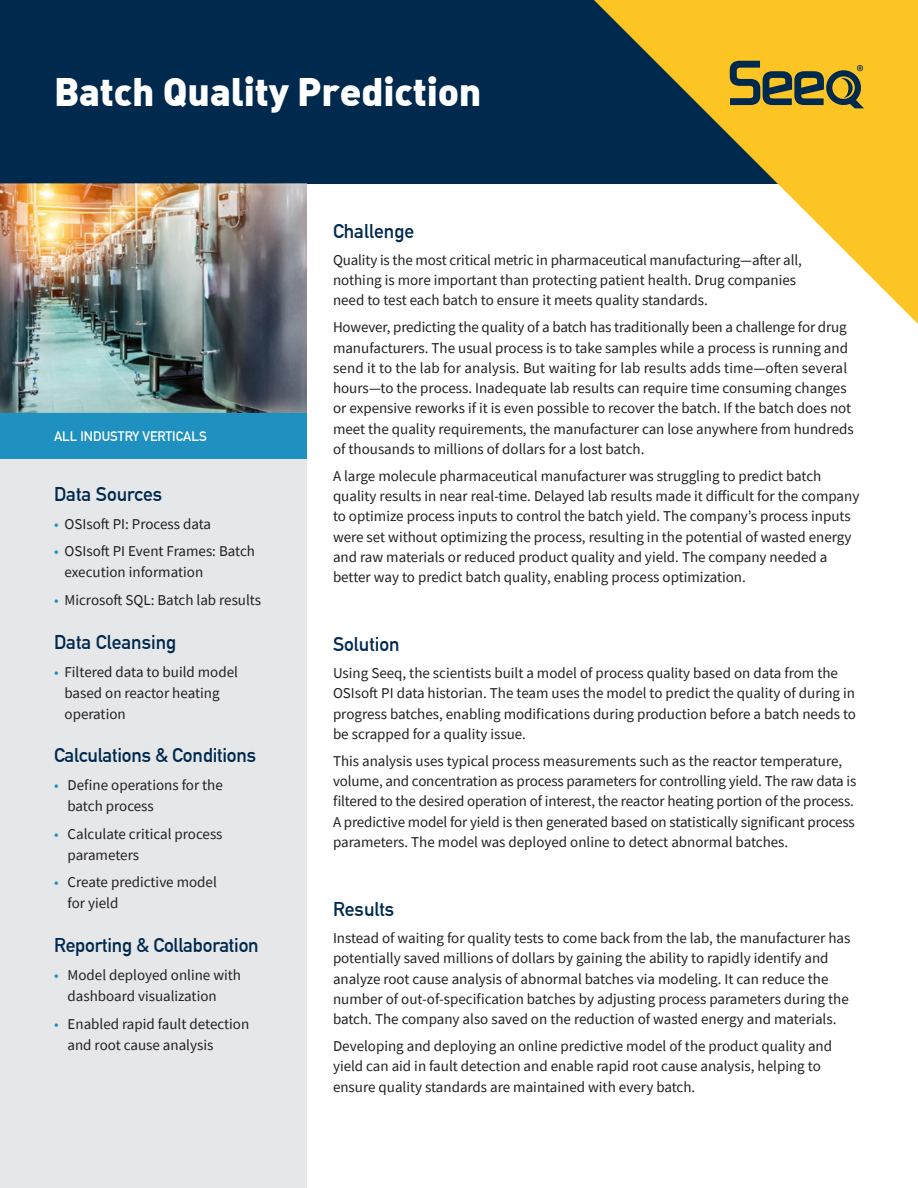
<style>
.page{position:relative;width:918px;height:1188px;background:#fff}
.page>*{position:absolute;margin:0;border:0;box-sizing:border-box;transform-origin:0 0}
.t1{font:900 39px "DIN Alternate";letter-spacing:-.005em;color:#fff}
.t2{font:700 19.5px "DIN Alternate";letter-spacing:-.01em;color:#00294e}
.t3{font:15px/20.2px "Source Sans Pro";color:#231f20}
.t4{font:700 13.5px "DIN Alternate";color:#fff}
.s1{color:#1f91c1}
</style>
<div class="page">
<div style="left:0;top:183px;width:306px;height:1005px;background:#e6e7e9"></div>
<div style="left:0;top:412px;width:306px;height:47px;background:#1f91c1"></div>
<div style="left:0;top:0;width:918px;height:183px;background:#00294e"></div>
<svg style="left:594px;top:0;width:324px;height:324px"></svg>
<svg style="left:730px;top:61px;width:134px;height:47px"></svg>
<img style="left:0;top:184px;width:306px;height:228px">
<p class="t1" style="left:54px;top:65px;width:429px">Batch Quality Prediction</p>
<p class="t4" style="left:54px;top:426px;width:154px">ALL INDUSTRY VERTICALS</p>
<p class="t2" style="left:54px;top:479px;width:110px">Data Sources</p>
<p class="t3" style="left:54px;top:513px;width:159px"><span class="s1">•</span> OSIsoft PI: Process data</p>
<p class="t3" style="left:65px;top:541px;width:192px;line-height:21px;text-indent:-11px"><span class="s1">•</span> OSIsoft PI Event Frames: Batch execution information</p>
<p class="t3" style="left:54px;top:590px;width:209px"><span class="s1">•</span> Microsoft SQL: Batch lab results</p>
<p class="t2" style="left:54px;top:627px;width:124px">Data Cleansing</p>
<p class="t3" style="left:65px;top:661px;width:175px;line-height:21px;text-indent:-11px"><span class="s1">•</span> Filtered data to build model based on reactor heating operation</p>
<p class="t2" style="left:54px;top:741px;width:204px">Calculations &amp; Conditions</p>
<p class="t3" style="left:68px;top:774px;width:157px;line-height:21px;text-indent:-14px"><span class="s1">•</span> Define operations for the batch process</p>
<p class="t3" style="left:68px;top:823px;width:157px;line-height:21px;text-indent:-14px"><span class="s1">•</span> Calculate critical process parameters</p>
<p class="t3" style="left:68px;top:872px;width:151px;line-height:21px;text-indent:-14px"><span class="s1">•</span> Create predictive model for yield</p>
<p class="t2" style="left:54px;top:930px;width:206px">Reporting &amp; Collaboration</p>
<p class="t3" style="left:68px;top:964px;width:175px;line-height:21px;text-indent:-14px"><span class="s1">•</span> Model deployed online with dashboard visualization</p>
<p class="t3" style="left:68px;top:1013px;width:183px;line-height:21px;text-indent:-14px"><span class="s1">•</span> Enabled rapid fault detection and root cause analysis</p>
<p class="t2" style="left:333px;top:216px;width:83px">Challenge</p>
<p class="t3" style="left:333px;top:250px;width:470px">Quality is the most critical metric in pharmaceutical manufacturing—after all, nothing is more important than protecting patient health. Drug companies need to test each batch to ensure it meets quality standards.</p>
<p class="t3" style="left:333px;top:317px;width:522px">However, predicting the quality of a batch has traditionally been a challenge for drug manufacturers. The usual process is to take samples while a process is running and send it to the lab for analysis. But waiting for lab results adds time—often several hours—to the process. Inadequate lab results can require time consuming changes or expensive reworks if it is even possible to recover the batch. If the batch does not meet the quality requirements, the manufacturer can lose anywhere from hundreds of thousands to millions of dollars for a lost batch.</p>
<p class="t3" style="left:333px;top:466px;width:528px">A large molecule pharmaceutical manufacturer was struggling to predict batch quality results in near real-time. Delayed lab results made it difficult for the company to optimize process inputs to control the batch yield. The company’s process inputs were set without optimizing the process, resulting in the potential of wasted energy and raw materials or reduced product quality and yield. The company needed a better way to predict batch quality, enabling process optimization.</p>
<p class="t2" style="left:333px;top:630px;width:68px">Solution</p>
<p class="t3" style="left:333px;top:663px;width:525px">Using Seeq, the scientists built a model of process quality based on data from the OSIsoft PI data historian. The team uses the model to predict the quality of during in progress batches, enabling modifications during production before a batch needs to be scrapped for a quality issue.</p>
<p class="t3" style="left:333px;top:751px;width:525px">This analysis uses typical process measurements such as the reactor temperature, volume, and concentration as process parameters for controlling yield. The raw data is filtered to the desired operation of interest, the reactor heating portion of the process.<br>A predictive model for yield is then generated based on statistically significant process parameters. The model was deployed online to detect abnormal batches.</p>
<p class="t2" style="left:333px;top:894px;width:63px">Results</p>
<p class="t3" style="left:333px;top:928px;width:519px">Instead of waiting for quality tests to come back from the lab, the manufacturer has potentially saved millions of dollars by gaining the ability to rapidly identify and analyze root cause analysis of abnormal batches via modeling. It can reduce the number of out-of-specification batches by adjusting process parameters during the batch. The company also saved on the reduction of wasted energy and materials.</p>
<p class="t3" style="left:333px;top:1036px;width:501px">Developing and deploying an online predictive model of the product quality and yield can aid in fault detection and enable rapid root cause analysis, helping to ensure quality standards are maintained with every batch.</p>
</div>
